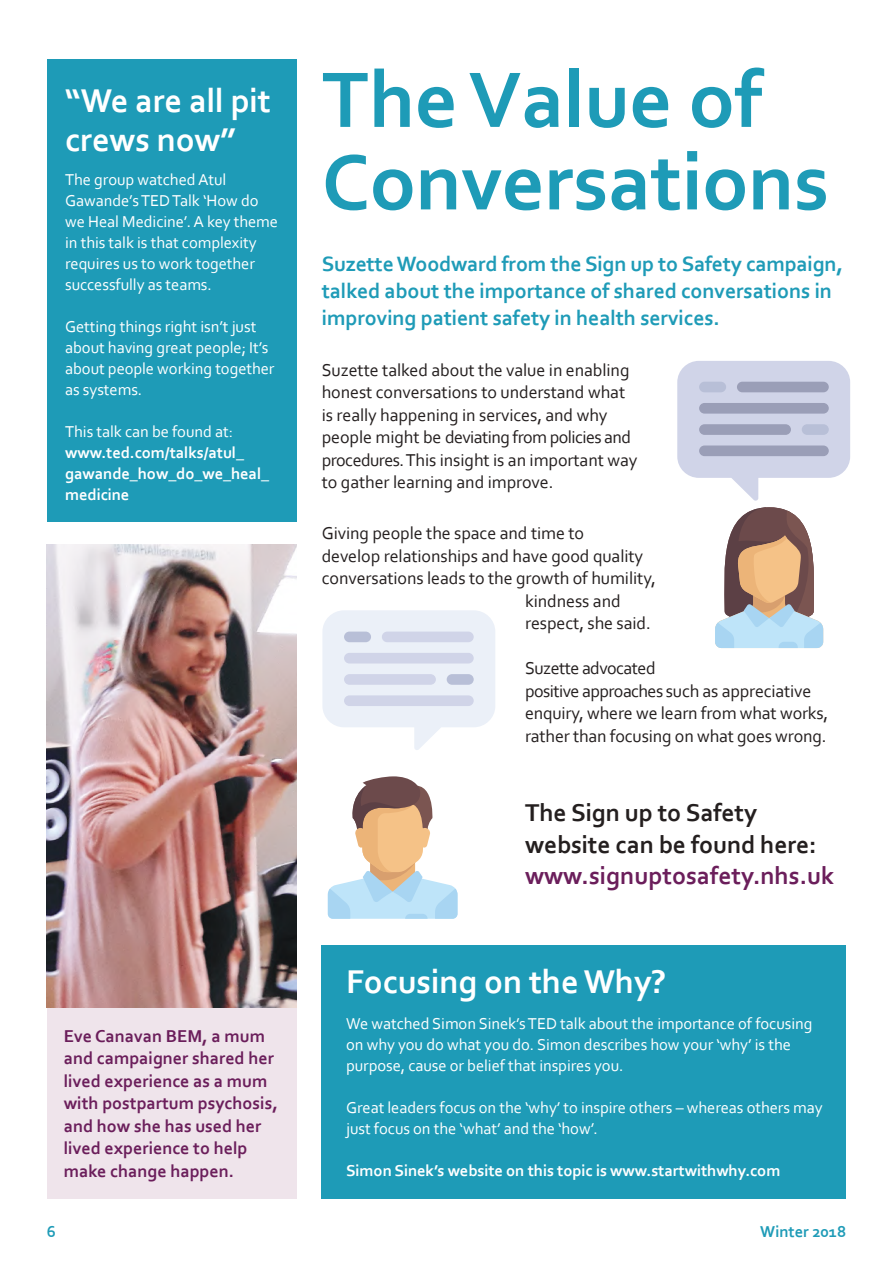
<style>
.page{position:relative;width:893px;height:1263px;background:#fff}
.page>*{position:absolute;margin:0;border:0;box-sizing:border-box;transform-origin:0 0}
.t1{font:700 82.5px/82.5px "Corbel";color:#1e9bb7}
.t2{font:700 34.5px/39px "Corbel";letter-spacing:-.005em;color:#fff}
.t3{font:700 25.5px/31.5px "Corbel";letter-spacing:-.005em;color:#241f1f}
.t4{font:700 25.5px "Corbel";color:#6b1e5b}
.t5{font:700 21.75px/27px "Corbel";letter-spacing:-.005em;color:#1e9bb7}
.t6{font:18px/22.5px "Corbel";letter-spacing:-.005em;color:#241f1f}
.t7{font:700 18px/22.5px "Corbel";color:#6b1e5b}
.t8{font:16.5px/21px "Corbel";letter-spacing:-.005em;color:#fff}
.t9{font:700 16.5px/21px "Corbel";letter-spacing:-.005em;color:#fff}
.t10{font:700 16.5px "Corbel";color:#1e9bb7}
</style>
<div class="page">
<div style="left:47px;top:997px;width:249px;height:202px;background:#efe4eb"></div>
<div style="left:47px;top:60px;width:249px;height:462px;background:#1e9bb7"></div>
<div style="left:322px;top:945px;width:524px;height:254px;background:#1e9bb7"></div>
<img style="left:47px;top:545px;width:249px;height:462px">
<svg style="left:322px;top:610px;width:173px;height:140px"></svg>
<div style="left:344px;top:632px;width:27px;height:10px;background:#b8bfd7;border-radius:5px"></div>
<div style="left:382px;top:632px;width:92px;height:10px;background:#d0d4e8;border-radius:5px"></div>
<div style="left:344px;top:653px;width:130px;height:10px;background:#d0d4e8;border-radius:5px"></div>
<div style="left:447px;top:674px;width:27px;height:11px;background:#b8bfd7;border-radius:5px"></div>
<div style="left:344px;top:674px;width:92px;height:11px;background:#d0d4e8;border-radius:5px"></div>
<div style="left:344px;top:695px;width:130px;height:11px;background:#d0d4e8;border-radius:5px"></div>
<svg style="left:328px;top:776px;width:129px;height:143px"></svg>
<svg style="left:677px;top:361px;width:173px;height:287px"></svg>
<div style="left:699px;top:382px;width:27px;height:10px;background:#b8bfd7;border-radius:5px"></div>
<div style="left:737px;top:382px;width:92px;height:10px;background:#9a9eb7;border-radius:5px"></div>
<div style="left:699px;top:403px;width:130px;height:11px;background:#9a9eb7;border-radius:5px"></div>
<div style="left:802px;top:424px;width:27px;height:11px;background:#b8bfd7;border-radius:5px"></div>
<div style="left:699px;top:424px;width:92px;height:11px;background:#9a9eb7;border-radius:5px"></div>
<div style="left:699px;top:445px;width:130px;height:11px;background:#9a9eb7;border-radius:5px"></div>
<h2 class="t2" style="left:65px;top:80px;width:207px">“We are all pit crews now”</h2>
<p class="t8" style="left:65px;top:169px;width:214px">The group watched Atul<br>Gawande’s TED Talk ‘How do we Heal Medicine’. A key theme in this talk is that complexity requires us to work together successfully as teams.</p>
<p class="t8" style="left:65px;top:316px;width:211px">Getting things right isn’t just about having great people; It’s about people working together as systems.</p>
<p class="t8" style="left:65px;top:421px;width:169px">This talk can be found at:</p>
<p class="t9" style="left:65px;top:442px;width:205px">www.ted.com/talks/atul_ gawande_how_do_we_heal_ medicine</p>
<p class="t7" style="left:64px;top:1024px;width:216px">Eve Canavan BEM, a mum and campaigner shared her lived experience as a mum with postpartum psychosis, and how she has used her lived experience to help make change happen.</p>
<h1 class="t1" style="left:322px;top:56px;width:509px">The Value of<br>Conversations</h1>
<h3 class="t5" style="left:322px;top:250px;width:523px">Suzette Woodward from the Sign up to Safety campaign, talked about the importance of shared conversations in improving patient safety in health services.</h3>
<p class="t6" style="left:322px;top:358px;width:317px">Suzette talked about the value in enabling honest conversations to understand what is really happening in services, and why people might be deviating from policies and procedures. This insight is an important way to gather learning and improve.</p>
<p class="t6" style="left:322px;top:522px;width:264px">Giving people the space and time to</p>
<p class="t6" style="left:322px;top:544px;width:323px">develop relationships and have good quality</p>
<p class="t6" style="left:322px;top:567px;width:336px">conversations leads to the growth of humility,</p>
<p class="t6" style="left:525px;top:589px;width:97px">kindness and</p>
<p class="t6" style="left:525px;top:612px;width:127px">respect, she said.</p>
<p class="t6" style="left:525px;top:657px;width:305px">Suzette advocated<br>positive approaches such as appreciative enquiry, where we learn from what works, rather than focusing on what goes wrong.</p>
<h3 class="t3" style="left:525px;top:797px;width:293px">The Sign up to Safety website can be found here:</h3>
<h3 class="t4" style="left:525px;top:860px;width:311px">www.signuptosafety.nhs.uk</h3>
<h2 class="t2" style="left:346px;top:961px;width:322px">Focusing on the Why?</h2>
<p class="t8" style="left:346px;top:1012px;width:468px">We watched Simon Sinek’s TED talk about the importance of focusing on why you do what you do. Simon describes how your ‘why’ is the purpose, cause or belief that inspires you.</p>
<p class="t8" style="left:346px;top:1096px;width:478px">Great leaders focus on the ‘why’ to inspire others – whereas others may just focus on the ‘what’ and the ‘how’.</p>
<p class="t9" style="left:346px;top:1159px;width:436px">Simon Sinek’s website on this topic is www.startwithwhy.com</p>
<p class="t10" style="left:47px;top:1221px;width:11px">6</p>
<p class="t10" style="left:760px;top:1221px;width:87px">Winter 2018</p>
</div>
